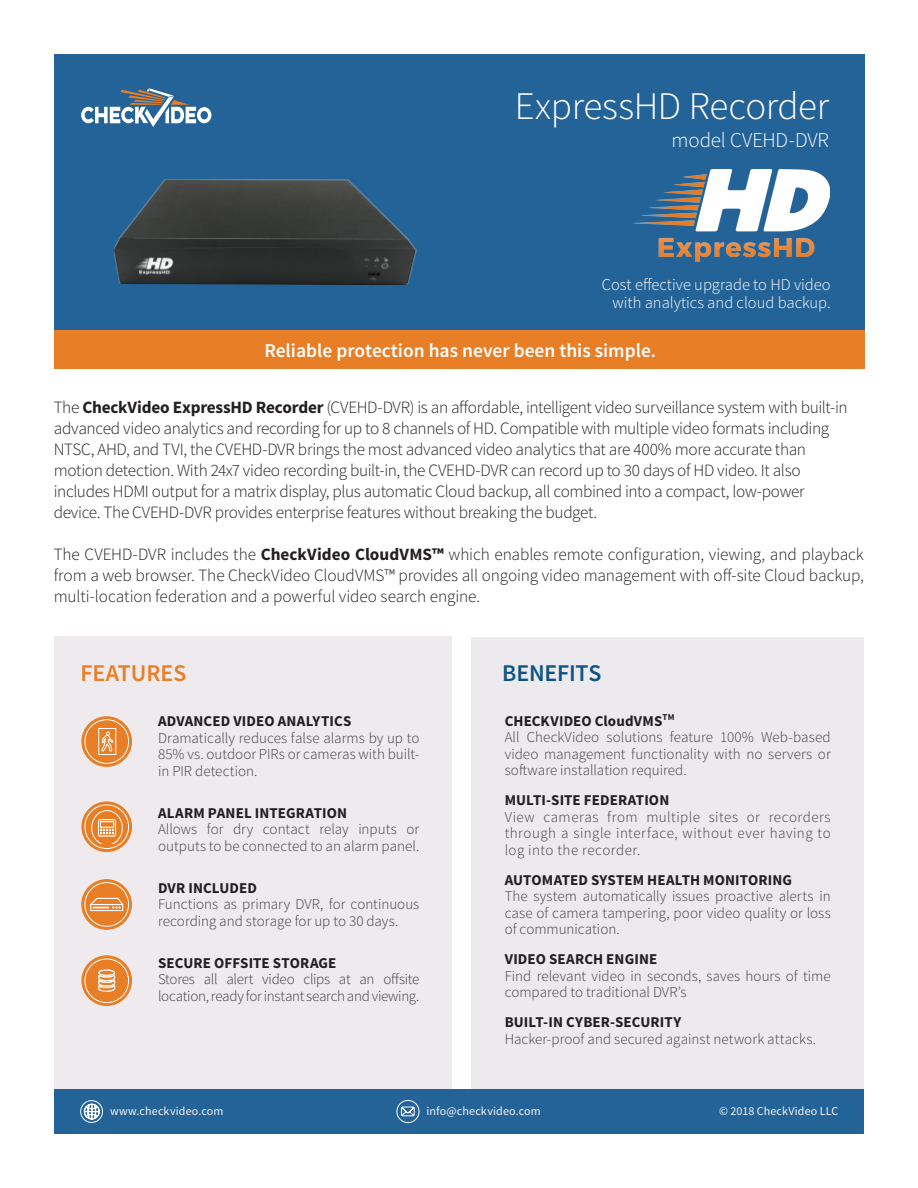
<style>
.page{position:relative;width:918px;height:1188px;background:#fff}
.page>*{position:absolute;margin:0;border:0;box-sizing:border-box;transform-origin:0 0}
.t1{font:300 39px "Source Sans Pro";letter-spacing:-.01em;color:#fff}
.t2{font:600 24px "Source Sans Pro";letter-spacing:-.005em;color:#e87e26}
.t3{font:600 24px "Source Sans Pro";letter-spacing:-.01em;color:#0c5580}
.t4{font:300 21px "Source Sans Pro";letter-spacing:-.005em;color:#fff}
.t5{font:600 19.5px "Source Sans Pro";color:#fff}
.t6{font:300 17.25px/21px "Source Sans Pro";letter-spacing:-.02em;color:#231f20;text-align:justify}
.t7{font:300 16.5px "Source Sans Pro";color:#fff}
.t8{font:300 15px/16.5px "Source Sans Pro";color:#3e3e3f;text-align:justify}
.t9{font:700 15px "Source Sans Pro";letter-spacing:.01em;color:#231f20}
.t10{font:300 15px/16.5px "Source Sans Pro";letter-spacing:-.02em;color:#3e3e3f}
.t11{font:12px "Source Sans Pro";letter-spacing:.01em;color:#f5f4f3}
.s1{font-weight:700}
</style>
<div class="page">
<div style="left:54px;top:637px;width:398px;height:452px;background:#eeeaed"></div>
<div style="left:54px;top:54px;width:810px;height:277px;background:#246398"></div>
<div style="left:471px;top:637px;width:393px;height:457px;background:#edeaed"></div>
<div style="left:54px;top:331px;width:810px;height:38px;background:#e87e26"></div>
<div style="left:54px;top:1089px;width:810px;height:45px;background:#246398"></div>
<svg style="left:84px;top:1104px;width:16px;height:16px"></svg>
<div style="left:80px;top:1100px;width:23px;height:23px;border:1px solid #fff;border-radius:50%"></div>
<svg style="left:81px;top:879px;width:51px;height:51px;background:#e98838"></svg>
<div style="left:85px;top:882px;width:44px;height:45px;border:1px solid #fff;border-radius:50%"></div>
<svg style="left:81px;top:88px;width:131px;height:39px"></svg>
<svg style="left:396px;top:1100px;width:24px;height:23px"></svg>
<svg style="left:81px;top:716px;width:51px;height:51px;background:#e98939"></svg>
<div style="left:85px;top:719px;width:44px;height:45px;border:1px solid #fff;border-radius:50%"></div>
<div style="left:98px;top:728px;width:18px;height:27px;border:1px solid #fff"></div>
<svg style="left:101px;top:731px;width:13px;height:21px"></svg>
<svg style="left:81px;top:955px;width:51px;height:51px;background:#e98838"></svg>
<div style="left:85px;top:959px;width:44px;height:44px;border:1px solid #fff;border-radius:50%"></div>
<svg style="left:98px;top:969px;width:18px;height:23px"></svg>
<svg style="left:81px;top:801px;width:51px;height:51px"></svg>
<div style="left:85px;top:804px;width:44px;height:45px;border:1px solid #fff;border-radius:50%"></div>
<svg style="left:92px;top:811px;width:30px;height:32px"></svg>
<img style="left:114px;top:179px;width:303px;height:106px">
<svg style="left:90px;top:898px;width:33px;height:13px"></svg>
<img style="left:633px;top:169px;width:196px;height:93px">
<p class="t1" style="left:515px;top:82px;width:316px">ExpressHD Recorder</p>
<p class="t4" style="left:671px;top:128px;width:159px">model CVEHD-DVR</p>
<p class="t7" style="left:602px;top:275px;width:230px">Cost effective upgrade to HD video</p>
<p class="t7" style="left:612px;top:293px;width:220px">with analytics and cloud backup.</p>
<p class="t5" style="left:264px;top:338px;width:393px">Reliable protection has never been this simple.</p>
<p class="t6" style="left:54px;top:396px;width:796px">The <span class="s1">CheckVideo ExpressHD Recorder</span> (CVEHD-DVR) is an affordable, intelligent video surveillance system with built-in</p>
<p class="t6" style="left:54px;top:417px;width:777px">advanced video analytics and recording for up to 8 channels of HD. Compatible with multiple video formats including</p>
<p class="t6" style="left:54px;top:438px;width:754px">NTSC, AHD, and TVI, the CVEHD-DVR brings the most advanced video analytics that are 400% more accurate than</p>
<p class="t6" style="left:54px;top:459px;width:749px">motion detection. With 24x7 video recording built-in, the CVEHD-DVR can record up to 30 days of HD video. It also</p>
<p class="t6" style="left:54px;top:480px;width:753px">includes HDMI output for a matrix display, plus automatic Cloud backup, all combined into a compact, low-power</p>
<p class="t6" style="left:54px;top:501px;width:545px">device. The CVEHD-DVR provides enterprise features without breaking the budget.</p>
<p class="t6" style="left:54px;top:543px;width:812px">The CVEHD-DVR includes the <span class="s1">CheckVideo CloudVMS™</span> which enables remote configuration, viewing, and playback from a web browser. The CheckVideo CloudVMS™ provides all ongoing video management with off-site Cloud backup, multi-location federation and a powerful video search engine.</p>
<p class="t2" style="left:81px;top:658px;width:107px">FEATURES</p>
<p class="t3" style="left:502px;top:658px;width:101px">BENEFITS</p>
<p class="t9" style="left:158px;top:712px;width:195px">ADVANCED VIDEO ANALYTICS</p>
<p class="t8" style="left:158px;top:730px;width:263px">Dramatically reduces false alarms by up to 85% vs. outdoor PIRs or cameras with built&shy;in PIR detection.</p>
<p class="t9" style="left:158px;top:803px;width:190px">ALARM PANEL INTEGRATION</p>
<p class="t8" style="left:158px;top:821px;width:263px">Allows for dry contact relay inputs or outputs to be connected to an alarm panel.</p>
<p class="t9" style="left:158px;top:878px;width:101px">DVR INCLUDED</p>
<p class="t8" style="left:158px;top:896px;width:263px">Functions as primary DVR, for continuous recording and storage for up to 30 days.</p>
<p class="t9" style="left:158px;top:953px;width:180px">SECURE OFFSITE STORAGE</p>
<p class="t10" style="left:158px;top:971px;width:263px">Stores all alert video clips at an offsite location, ready for instant search and viewing.</p>
<p class="t9" style="left:505px;top:711px;width:171px">CHECKVIDEO CloudVMS<sup>TM</sup></p>
<p class="t8" style="left:505px;top:729px;width:328px">All CheckVideo solutions feature 100% Web-based video management functionality with no servers or software installation required.</p>
<p class="t9" style="left:505px;top:791px;width:166px">MULTI-SITE FEDERATION</p>
<p class="t8" style="left:505px;top:809px;width:328px">View cameras from multiple sites or recorders through a single interface, without ever having to log into the recorder.</p>
<p class="t9" style="left:505px;top:870px;width:289px">AUTOMATED SYSTEM HEALTH MONITORING</p>
<p class="t8" style="left:505px;top:888px;width:328px">The system automatically issues proactive alerts in case of camera tampering, poor video quality or loss of communication.</p>
<p class="t9" style="left:505px;top:950px;width:154px">VIDEO SEARCH ENGINE</p>
<p class="t8" style="left:505px;top:968px;width:328px">Find relevant video in seconds, saves hours of time compared to traditional DVR’s</p>
<p class="t9" style="left:505px;top:1013px;width:178px">BUILT-IN CYBER-SECURITY</p>
<p class="t8" style="left:505px;top:1031px;width:313px">Hacker-proof and secured against network attacks.</p>
<p class="t11" style="left:110px;top:1103px;width:115px">www.checkvideo.com</p>
<p class="t11" style="left:719px;top:1103px;width:120px">© 2018 CheckVideo LLC</p>
<p class="t11" style="left:426px;top:1104px;width:116px">info@checkvideo.com</p>
</div>
